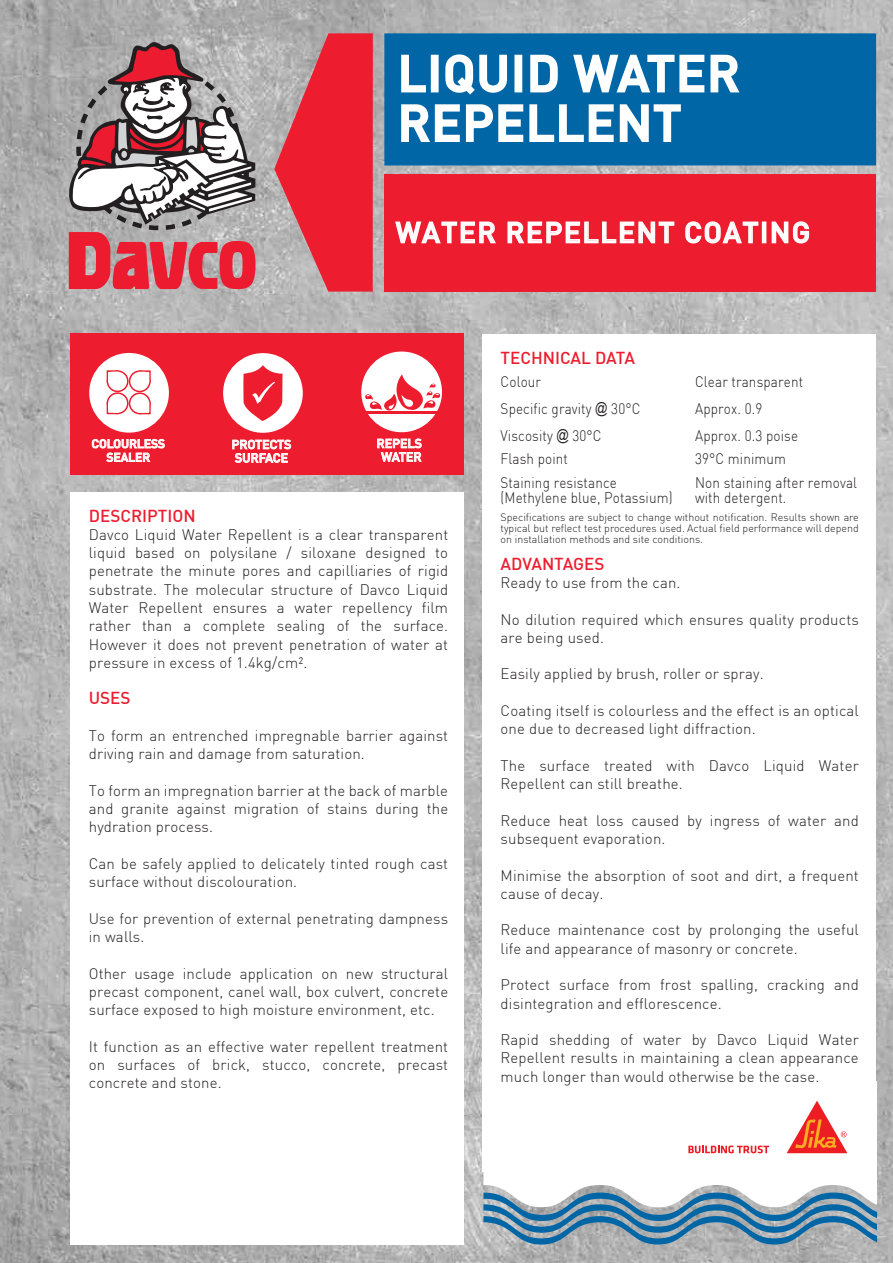
<style>
.page{position:relative;width:893px;height:1263px;background:#fff}
.page>*{position:absolute;margin:0;border:0;box-sizing:border-box;transform-origin:0 0}
.t1{font:500 49.5px/49.5px "DIN";letter-spacing:.025em;color:#fff}
.t2{font:500 28.5px "DIN";letter-spacing:.05em;color:#fff}
.t3{font:500 16.95px "DIN";color:#ed1c2e}
.t4{font:300 15px/18.3px "DIN";letter-spacing:.01em;color:#231f20}
.t5{font:300 15px "DIN";letter-spacing:.01em;color:#231f20;scale:.9 1}
.t6{font:500 12.45px/13.5px "DIN";color:#fff}
.t7{font:500 12px/13.5px "DIN";color:#fff;text-align:center}
.t8{font:300 10.65px/10.6px "DIN";color:#231f20;text-align:justify}
.s1{font-family:"Arial Narrow";font-weight:400}
</style>
<div class="page">
<img style="left:0;top:0;width:893px;height:1263px">
<svg style="left:483px;top:1171px;width:393px;height:21px"></svg>
<svg style="left:483px;top:1192px;width:393px;height:52px;background:#7a9fb5"></svg>
<div style="left:483px;top:334px;width:393px;height:837px;background:#fff"></div>
<div style="left:70px;top:492px;width:394px;height:752px;background:#fff"></div>
<svg style="left:63px;top:42px;width:193px;height:247px"></svg>
<div style="left:384px;top:174px;width:492px;height:118px;background:#ed1c2e"></div>
<svg style="left:274px;top:33px;width:99px;height:259px;background:#dc4754"></svg>
<div style="left:384px;top:33px;width:492px;height:132px;background:#0066a6"></div>
<svg style="left:401px;top:54px;width:25px;height:39px"></svg>
<div style="left:431px;top:55px;width:8px;height:37px;border:2px solid #fff"></div>
<svg style="left:445px;top:54px;width:63px;height:41px"></svg>
<div style="left:514px;top:55px;width:8px;height:37px;border:2px solid #fff"></div>
<svg style="left:530px;top:54px;width:28px;height:39px"></svg>
<svg style="left:573px;top:54px;width:167px;height:39px"></svg>
<svg style="left:401px;top:104px;width:280px;height:38px"></svg>
<svg style="left:395px;top:221px;width:101px;height:23px"></svg>
<svg style="left:507px;top:221px;width:168px;height:23px"></svg>
<svg style="left:685px;top:221px;width:74px;height:23px"></svg>
<div style="left:762px;top:222px;width:4px;height:21px;border:2px solid #fff"></div>
<svg style="left:771px;top:221px;width:39px;height:23px"></svg>
<div style="left:70px;top:334px;width:394px;height:141px;background:#ed1c2e"></div>
<svg style="left:92px;top:439px;width:73px;height:23px"></svg>
<svg style="left:232px;top:439px;width:59px;height:24px"></svg>
<div style="left:223px;top:353px;width:80px;height:80px;background:#fff;border-radius:50%"></div>
<div style="left:89px;top:353px;width:80px;height:80px;background:#fff;border-radius:50%"></div>
<div style="left:361px;top:351px;width:81px;height:81px;background:#fff;border-radius:50%"></div>
<svg style="left:377px;top:438px;width:45px;height:24px"></svg>
<div style="left:129px;top:370px;width:22px;height:22px;border:2px solid #ed1c2e;border-radius:50%"></div>
<svg style="left:143px;top:406px;width:8px;height:8px"></svg>
<div style="left:129px;top:392px;width:22px;height:22px;border:2px solid #ed1c2e;border-radius:50%"></div>
<svg style="left:137px;top:402px;width:12px;height:11px"></svg>
<div style="left:107px;top:370px;width:22px;height:22px;border:2px solid #ed1c2e;border-radius:50%"></div>
<svg style="left:106px;top:371px;width:45px;height:16px"></svg>
<div style="left:107px;top:402px;width:11px;height:12px;background:#ed1c2e"></div>
<div style="left:107px;top:392px;width:22px;height:22px;border:2px solid #ed1c2e;border-radius:50%"></div>
<svg style="left:108px;top:402px;width:12px;height:11px"></svg>
<hr style="left:362px;top:411px;width:78px;height:3px;background:#ed1c2e">
<svg style="left:365px;top:374px;width:76px;height:37px"></svg>
<svg style="left:243px;top:365px;width:39px;height:56px"></svg>
<svg style="left:688px;top:1145px;width:81px;height:8px"></svg>
<svg style="left:787px;top:1100px;width:60px;height:53px"></svg>
<h1 class="t1" style="left:398px;top:47px;width:343px">LIQUID WATER<br>REPELLENT</h1>
<h2 class="t2" style="left:396px;top:214px;width:416px">WATER REPELLENT COATING</h2>
<p class="t7" style="left:92px;top:436px;width:75px">COLOURLESS<br>SEALER</p>
<p class="t6" style="left:232px;top:437px;width:61px">PROTECTS<br>SURFACE</p>
<p class="t6" style="left:376px;top:436px;width:47px;text-align:center">REPELS<br>WATER</p>
<p class="t3" style="left:89px;top:505px;width:108px">DESCRIPTION</p>
<p class="t4" style="left:89px;top:525px;width:361px;text-align:justify">Davco Liquid Water Repellent is a clear transparent liquid based on polysilane / siloxane designed to penetrate the minute pores and capilliaries of rigid substrate. The molecular structure of Davco Liquid Water Repellent ensures a water repellency film rather than a complete sealing of the surface.<br>However it does not prevent penetration of water at pressure in excess of 1.4kg/cm².</p>
<p class="t3" style="left:89px;top:687px;width:43px">USES</p>
<p class="t4" style="left:89px;top:726px;width:361px">To form an entrenched impregnable barrier against driving rain and damage from saturation.</p>
<p class="t4" style="left:89px;top:781px;width:361px;text-align:justify">To form an impregnation barrier at the back of marble and granite against migration of stains during the hydration process.</p>
<p class="t4" style="left:89px;top:854px;width:361px">Can be safely applied to delicately tinted rough cast surface without discolouration.</p>
<p class="t4" style="left:89px;top:909px;width:361px">Use for prevention of external penetrating dampness in walls.</p>
<p class="t4" style="left:89px;top:964px;width:361px;text-align:justify">Other usage include application on new structural precast component, canel wall, box culvert, concrete surface exposed to high moisture environment, etc.</p>
<p class="t4" style="left:89px;top:1037px;width:361px;text-align:justify">It function as an effective water repellent treatment on surfaces of brick, stucco, concrete, precast concrete and stone.</p>
<p class="t3" style="left:501px;top:347px;width:136px">TECHNICAL DATA</p>
<p class="t5" style="left:501px;top:373px;width:47px">Colour</p>
<p class="t5" style="left:695px;top:373px;width:121px">Clear transparent</p>
<p class="t5" style="left:501px;top:399px;width:157px">Specific gravity <span class="s1">@</span> 30°C</p>
<p class="t5" style="left:695px;top:399px;width:76px">Approx. 0.9</p>
<p class="t5" style="left:501px;top:426px;width:114px">Viscosity <span class="s1">@</span> 30°C</p>
<p class="t5" style="left:695px;top:426px;width:116px">Approx. 0.3 poise</p>
<p class="t5" style="left:501px;top:450px;width:76px">Flash point</p>
<p class="t5" style="left:695px;top:450px;width:103px">39°C minimum</p>
<p class="t5" style="left:501px;top:473px;width:131px">Staining resistance</p>
<p class="t5" style="left:695px;top:473px;width:181px">Non staining after removal</p>
<p class="t5" style="left:501px;top:488px;width:193px">(Methylene blue, Potassium)</p>
<p class="t5" style="left:695px;top:488px;width:103px">with detergent.</p>
<p class="t8" style="left:501px;top:512px;width:360px">Specifications are subject to change without notification. Results shown are typical but reflect test procedures used. Actual field performance will depend on installation methods and site conditions.</p>
<p class="t3" style="left:501px;top:553px;width:105px">ADVANTAGES</p>
<p class="t4" style="left:501px;top:573px;width:181px">Ready to use from the can.</p>
<p class="t4" style="left:501px;top:610px;width:360px">No dilution required which ensures quality products are being used.</p>
<p class="t4" style="left:501px;top:665px;width:265px">Easily applied by brush, roller or spray.</p>
<p class="t4" style="left:501px;top:701px;width:360px">Coating itself is colourless and the effect is an optical one due to decreased light diffraction.</p>
<p class="t4" style="left:501px;top:756px;width:360px">The surface treated with Davco Liquid Water<br>Repellent can still breathe.</p>
<p class="t4" style="left:501px;top:811px;width:360px">Reduce heat loss caused by ingress of water and subsequent evaporation.</p>
<p class="t4" style="left:501px;top:866px;width:360px">Minimise the absorption of soot and dirt, a frequent cause of decay.</p>
<p class="t4" style="left:501px;top:921px;width:360px">Reduce maintenance cost by prolonging the useful life and appearance of masonry or concrete.</p>
<p class="t4" style="left:501px;top:976px;width:360px">Protect surface from frost spalling, cracking and disintegration and efflorescence.</p>
<p class="t4" style="left:501px;top:1030px;width:360px;text-align:justify">Rapid shedding of water by Davco Liquid Water Repellent results in maintaining a clean appearance much longer than would otherwise be the case.</p>
</div>
